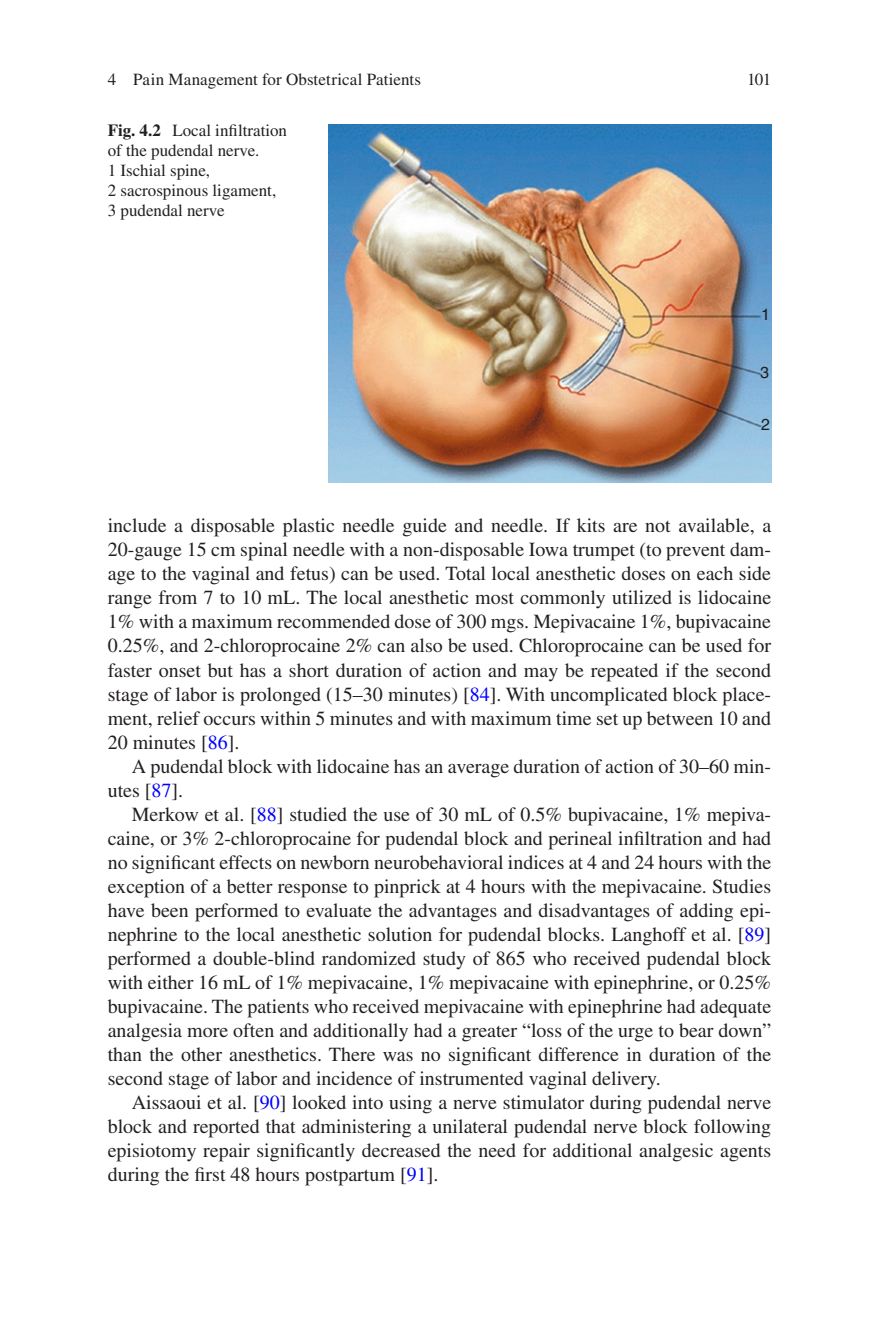
<style>
.page{position:relative;width:879px;height:1333px;background:#fff}
.page>*{position:absolute;margin:0;border:0;box-sizing:border-box;transform-origin:0 0}
.t1{font:20px/24px "Wqttcn Times LT Std";color:#231f20;text-align:justify}
.t2{font:17px/20px "Wqttcn Times LT Std";color:#231f20}
.t3{font:16px "Dhvwbp Helvetica";color:#1d1e1f}
.s1{font-family:"Qgvbqg Times LT Std";font-weight:700}
.s2{color:#00f}
</style>
<div class="page">
<img style="left:329px;top:124px;width:442px;height:358px">
<p class="t2" style="left:108px;top:69px;width:315px">4 Pain Management for Obstetrical Patients</p>
<p class="t2" style="left:108px;top:120px;width:181px"><span class="s1">Fig. 4.2</span> Local infiltration of the pudendal nerve.<br>1 Ischial spine,<br>2 sacrospinous ligament,<br>3 pudendal nerve</p>
<p class="t2" style="left:747px;top:69px;width:26px">101</p>
<p class="t3" style="left:761px;top:305px;width:10px">1</p>
<p class="t3" style="left:760px;top:363px;width:10px">3</p>
<p class="t3" style="left:761px;top:415px;width:10px">2</p>
<p class="t1" style="left:108px;top:513px;width:665px">include a disposable plastic needle guide and needle. If kits are not available, a 20-gauge 15 cm spinal needle with a non-disposable Iowa trumpet (to prevent dam&shy;age to the vaginal and fetus) can be used. Total local anesthetic doses on each side range from 7 to 10 mL. The local anesthetic most commonly utilized is lidocaine 1% with a maximum recommended dose of 300 mgs. Mepivacaine 1%, bupivacaine 0.25%, and 2-chloroprocaine 2% can also be used. Chloroprocaine can be used for faster onset but has a short duration of action and may be repeated if the second stage of labor is prolonged (15–30 minutes) [<span class="s2">84</span>]. With uncomplicated block place&shy;ment, relief occurs within 5 minutes and with maximum time set up between 10 and 20 minutes [<span class="s2">86</span>].</p>
<p class="t1" style="left:108px;top:753px;width:665px;text-indent:24px">A pudendal block with lidocaine has an average duration of action of 30–60 min&shy;utes [<span class="s2">87</span>].</p>
<p class="t1" style="left:108px;top:801px;width:665px;text-indent:24px">Merkow et al. [<span class="s2">88</span>] studied the use of 30 mL of 0.5% bupivacaine, 1% mepiva&shy;caine, or 3% 2-chloroprocaine for pudendal block and perineal infiltration and had no significant effects on newborn neurobehavioral indices at 4 and 24 hours with the exception of a better response to pinprick at 4 hours with the mepivacaine. Studies have been performed to evaluate the advantages and disadvantages of adding epi&shy;nephrine to the local anesthetic solution for pudendal blocks. Langhoff et al. [<span class="s2">89</span>] performed a double-blind randomized study of 865 who received pudendal block with either 16 mL of 1% mepivacaine, 1% mepivacaine with epinephrine, or 0.25% bupivacaine. The patients who received mepivacaine with epinephrine had adequate analgesia more often and additionally had a greater “loss of the urge to bear down” than the other anesthetics. There was no significant difference in duration of the second stage of labor and incidence of instrumented vaginal delivery.</p>
<p class="t1" style="left:108px;top:1089px;width:665px;text-indent:24px">Aissaoui et al. [<span class="s2">90</span>] looked into using a nerve stimulator during pudendal nerve block and reported that administering a unilateral pudendal nerve block following episiotomy repair significantly decreased the need for additional analgesic agents during the first 48 hours postpartum [<span class="s2">91</span>].</p>
</div>
